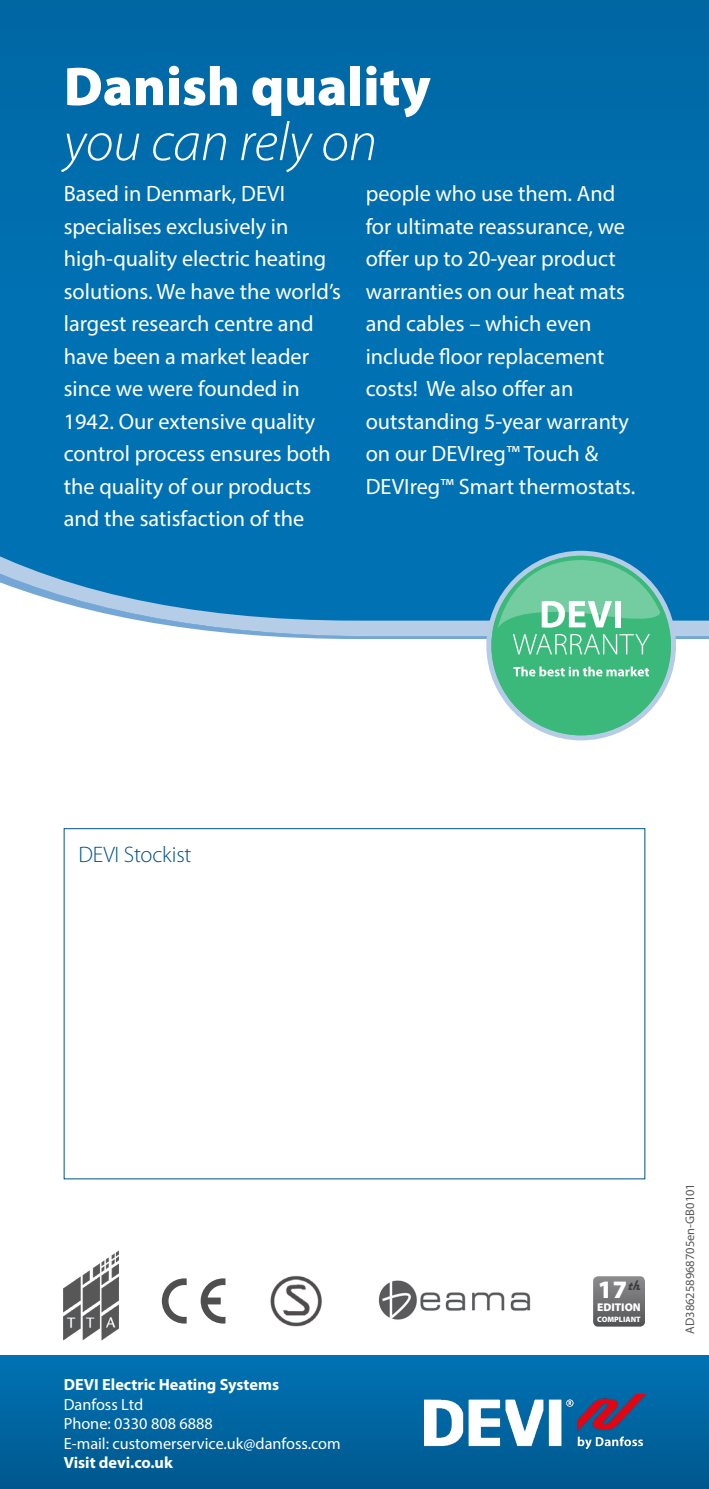
<style>
.page{position:relative;width:709px;height:1489px;background:#fff}
.page>*{position:absolute;margin:0;border:0;box-sizing:border-box;transform-origin:0 0}
.t1{font:900 55px/55px "Myriad Pro";color:#fff}
.t2{font:900 25.25px "Myriad Pro";color:#fff}
.t3{font:300 22.5px "Myriad Pro";letter-spacing:-.01em;color:#005285}
.t4{font:22.25px/32.5px "Myriad Pro";color:#fff}
.t5{font:16.25px "Myriad Pro";color:#fff}
.t6{font:700 16.25px/19.5px "Myriad Pro";color:#fff}
.t7{font:12.5px "Myriad Pro";color:#57585a}
.t8{font:900 11.25px "Myriad Pro";color:#fff}
.t9{font:900 7.75px "Myriad Pro";color:#fff}
.s1{font-weight:300;font-style:italic}
.s2{font-weight:400}
</style>
<div class="page">
<div style="left:0;top:1355px;width:709px;height:133px;background:linear-gradient(to bottom,#0073b5,#00588e)"></div>
<svg style="left:0;top:0;width:709px;height:636px;background:#0672b1"></svg>
<img style="left:64px;top:1251px;width:54px;height:90px">
<img style="left:270px;top:1275px;width:52px;height:52px">
<svg style="left:486px;top:550px;width:190px;height:190px;background:#68c1a5"></svg>
<svg style="left:593px;top:1276px;width:52px;height:50px;background:#727274"></svg>
<svg style="left:162px;top:1278px;width:25px;height:45px"></svg>
<svg style="left:201px;top:1278px;width:24px;height:45px"></svg>
<img style="left:378px;top:1280px;width:153px;height:40px">
<img style="left:425px;top:1394px;width:220px;height:54px">
<p class="t1" style="left:64px;top:60px;width:368px">Danish quality <span class="s1">you can rely on</span></p>
<p class="t4" style="left:64px;top:177px;width:279px">Based in Denmark, DEVI specialises exclusively in high-quality electric heating solutions. We have the world’s largest research centre and have been a market leader since we were founded in<br>1942. Our extensive quality control process ensures both the quality of our products and the satisfaction of the</p>
<p class="t4" style="left:366px;top:177px;width:271px">people who use them. And for ultimate reassurance, we offer up to 20-year product warranties on our heat mats and cables – which even include floor replacement costs! We also offer an outstanding 5-year warranty on our DEVIreg™ Touch &amp;<br>DEVIreg™ Smart thermostats.</p>
<p class="t3" style="left:78px;top:842px;width:115px">DEVI Stockist</p>
<p class="t6" style="left:64px;top:1374px;width:217px">DEVI Electric Heating Systems<br><span class="s2">Danfoss Ltd</span></p>
<p class="t5" style="left:64px;top:1413px;width:151px">Phone: 0330 808 6888</p>
<p class="t5" style="left:64px;top:1432px;width:278px">E-mail: customerservice.uk@danfoss.com</p>
<p class="t6" style="left:64px;top:1452px;width:111px">Visit devi.co.uk</p>
<p class="t2" style="left:597px;top:1275px;width:44px">17<sup>th</sup></p>
<p class="t8" style="left:597px;top:1300px;width:45px">EDITION</p>
<p class="t9" style="left:597px;top:1314px;width:45px">COMPLIANT</p>
<p class="t7" style="left:682px;top:1333px;width:152px;rotate:-90deg">AD386258968705en-GB0101</p>
</div>
